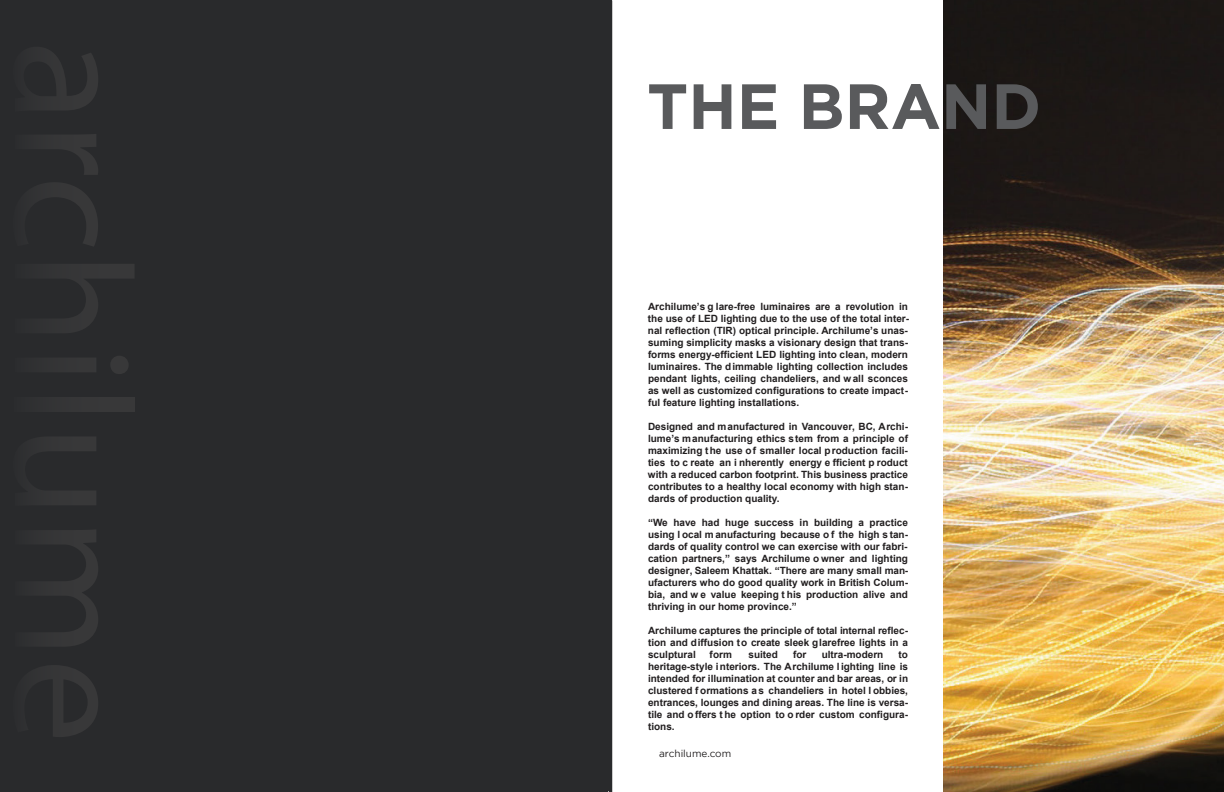
<style>
.page{position:relative;width:1224px;height:792px;background:#fff}
.page>*{position:absolute;margin:0;border:0;box-sizing:border-box;transform-origin:0 0}
.t1{font:700 63.7px "Gotham";color:#595a5c}
.t2{font:700 10px/12px "Arial";color:#221f20;text-align:justify}
.t3{font:10px "Gotham";color:#221f20}
</style>
<div class="page">
<div style="left:0;top:0;width:612px;height:792px;background:#292a2c"></div>
<svg style="left:43px;top:134px;width:55px;height:41px"></svg>
<svg style="left:55px;top:264px;width:79px;height:69px"></svg>
<svg style="left:53px;top:356px;width:75px;height:18px"></svg>
<div style="left:15px;top:397px;width:120px;height:15px;background:#363637"></div>
<svg style="left:43px;top:530px;width:55px;height:116px"></svg>
<svg style="left:41px;top:665px;width:57px;height:72px"></svg>
<img style="left:943px;top:0;width:281px;height:792px">
<h1 class="t1" style="left:647px;top:70px;width:396px">THE BRAND</h1>
<p class="t2" style="left:648px;top:300px;width:263px">Archilume’s g lare-free luminaires are a revolution in the use of LED lighting due to the use of the total inter&shy;nal reflection (TIR) optical principle. Archilume’s unas&shy;suming simplicity masks a visionary design that trans&shy;forms energy-efficient LED lighting into clean, modern luminaires. The dimmable lighting collection includes pendant lights, ceiling chandeliers, and wall sconces as well as customized configurations to create impact&shy;ful feature lighting installations.</p>
<p class="t2" style="left:648px;top:420px;width:262px">Designed and manufactured in Vancouver, BC, Archi&shy;lume’s manufacturing ethics stem from a principle of maximizing the use of smaller local production facili&shy;ties to c reate an i nherently energy e fficient p roduct with a reduced carbon footprint. This business practice contributes to a healthy local economy with high stan&shy;dards of production quality.</p>
<p class="t2" style="left:648px;top:516px;width:262px">“We have had huge success in building a practice using l ocal m anufacturing because o f the high s tan&shy;dards of quality control we can exercise with our fabri&shy;cation partners,” says Archilume o wner and lighting designer, Saleem Khattak. “There are many small man&shy;ufacturers who do good quality work in British Colum&shy;bia, and w e value keeping t his production alive and thriving in our home province.”</p>
<p class="t2" style="left:648px;top:624px;width:262px">Archilume captures the principle of total internal reflec&shy;tion and diffusion to create sleek glarefree lights in a sculptural</p>
<p class="t2" style="left:710px;top:648px;width:24px">form</p>
<p class="t2" style="left:748px;top:648px;width:31px">suited</p>
<p class="t2" style="left:793px;top:648px;width:15px">for</p>
<p class="t2" style="left:822px;top:648px;width:63px">ultra-modern</p>
<p class="t2" style="left:648px;top:648px;width:262px;text-indent:251px">to heritage-style interiors. The Archilume lighting line is intended for illumination at counter and bar areas, or in clustered f ormations a s chandeliers in hotel l obbies, entrances, lounges and dining areas. The line is versa&shy;tile and o ffers t he option to o rder custom configura&shy;tions.</p>
<p class="t3" style="left:659px;top:748px;width:74px">archilume.com</p>
</div>
